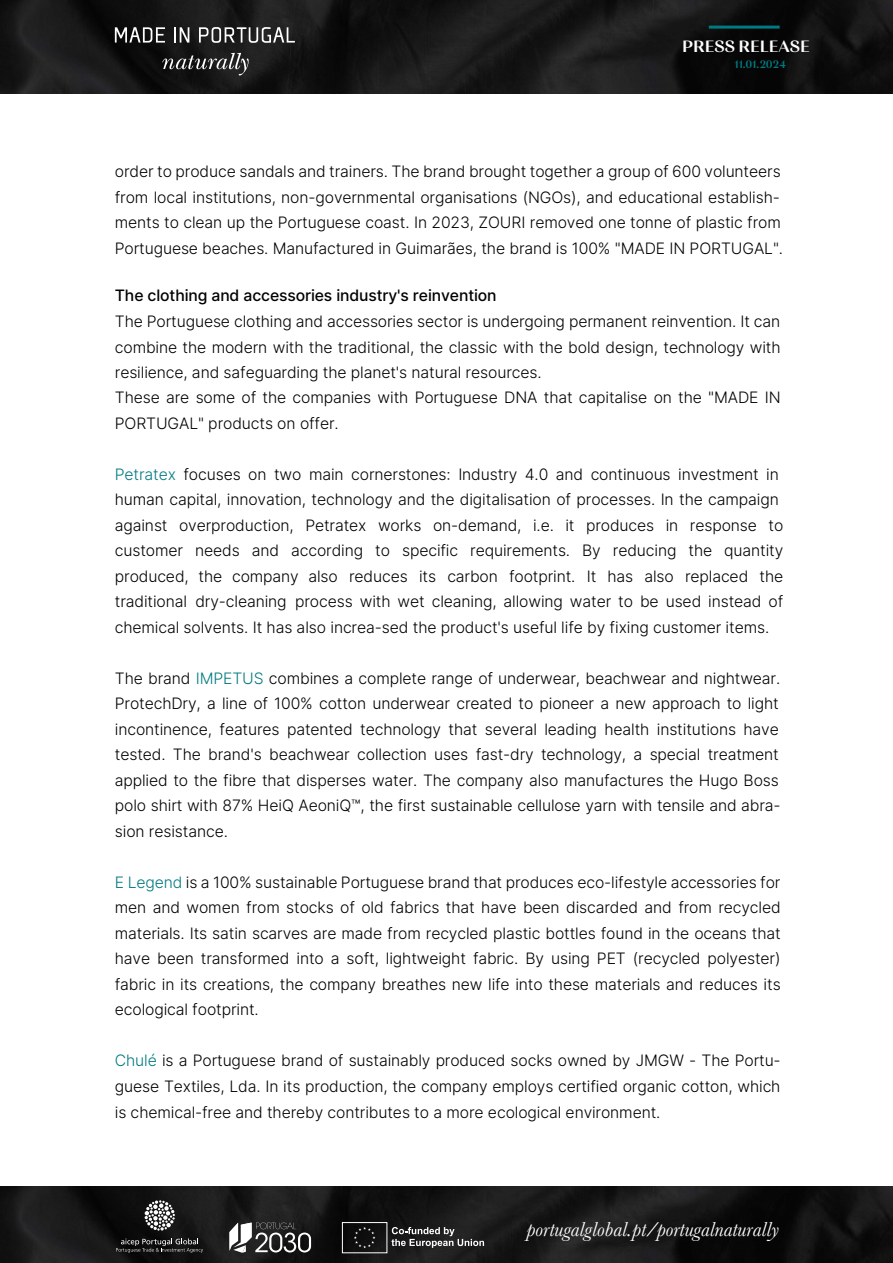
<style>
.page{position:relative;width:893px;height:1263px;background:#fff}
.page>*{position:absolute;margin:0;border:0;box-sizing:border-box;transform-origin:0 0}
.t1{font:italic 21px "Baskerville";color:#fff}
.t2{font:18px "Calma Global Medium";color:#fff}
.t3{font:300 15.75px/25.5px "Inter";letter-spacing:-.01em;color:#000}
.t4{font:500 15.75px "Inter";letter-spacing:-.01em;color:#000}
.t5{font:12px "Calma Global Medium";color:#007a80}
.s1{color:#007a80}
</style>
<div class="page">
<img style="left:0;top:0;width:893px;height:94px">
<svg style="left:115px;top:27px;width:50px;height:16px"></svg>
<svg style="left:174px;top:27px;width:15px;height:16px"></svg>
<svg style="left:199px;top:27px;width:96px;height:16px"></svg>
<svg style="left:162px;top:53px;width:87px;height:22px;background:#404040"></svg>
<hr style="left:709px;top:26px;width:71px;height:3px;background:#007a80">
<img style="left:0;top:1186px;width:893px;height:77px">
<svg style="left:229px;top:1222px;width:82px;height:31px"></svg>
<div style="left:342px;top:1222px;width:45px;height:31px;border:1px solid #fff"></div>
<svg style="left:354px;top:1227px;width:21px;height:21px"></svg>
<svg style="left:391px;top:1227px;width:93px;height:21px;background:#4f4f4f"></svg>
<svg style="left:145px;top:1200px;width:30px;height:30px"></svg>
<svg style="left:116px;top:1238px;width:87px;height:15px"></svg>
<p class="t2" style="left:682px;top:35px;width:129px">PRESS RELEASE</p>
<p class="t5" style="left:734px;top:57px;width:53px">11.01.2024</p>
<p class="t3" style="left:115px;top:159px;width:670px">order to produce sandals and trainers. The brand brought together a group of 600 volunteers from local institutions, non-governmental organisations (NGOs), and educational establish&shy;ments to clean up the Portuguese coast. In 2023, ZOURI removed one tonne of plastic from Portuguese beaches. Manufactured in Guimarães, the brand is 100% "MADE IN PORTUGAL".</p>
<p class="t4" style="left:115px;top:284px;width:383px">The clothing and accessories industry's reinvention</p>
<p class="t3" style="left:115px;top:308px;width:667px">The Portuguese clothing and accessories sector is undergoing permanent reinvention. It can combine the modern with the traditional, the classic with the bold design, technology with resilience, and safeguarding the planet's natural resources.<br>These are some of the companies with Portuguese DNA that capitalise on the "MADE IN PORTUGAL" products on offer.</p>
<p class="t3" style="left:115px;top:461px;width:670px"><span class="s1">Petratex</span> focuses on two main cornerstones: Industry 4.0 and continuous investment in human capital, innovation, technology and the digitalisation of processes. In the campaign against overproduction, Petratex works on-demand, i.e. it produces in response to customer needs and according to specific requirements. By reducing the quantity produced, the company also reduces its carbon footprint. It has also replaced the traditional dry-cleaning process with wet cleaning, allowing water to be used instead of chemical solvents. It has also increa-sed the product's useful life by fixing customer items.</p>
<p class="t3" style="left:115px;top:665px;width:667px;text-align:justify">The brand <span class="s1">IMPETUS</span> combines a complete range of underwear, beachwear and nightwear.<br>ProtechDry, a line of 100% cotton underwear created to pioneer a new approach to light incontinence, features patented technology that several leading health institutions have tested. The brand's beachwear collection uses fast-dry technology, a special treatment applied to the fibre that disperses water. The company also manufactures the Hugo Boss polo shirt with 87% HeiQ AeoniQ™, the first sustainable cellulose yarn with tensile and abra&shy;sion resistance.</p>
<p class="t3" style="left:115px;top:869px;width:667px;text-align:justify"><span class="s1">E Legend</span> is a 100% sustainable Portuguese brand that produces eco-lifestyle accessories for men and women from stocks of old fabrics that have been discarded and from recycled materials. Its satin scarves are made from recycled plastic bottles found in the oceans that have been transformed into a soft, lightweight fabric. By using PET (recycled polyester) fabric in its creations, the company breathes new life into these materials and reduces its ecological footprint.</p>
<p class="t3" style="left:115px;top:1048px;width:667px;text-align:justify"><span class="s1">Chulé</span> is a Portuguese brand of sustainably produced socks owned by JMGW - The Portu&shy;guese Textiles, Lda. In its production, the company employs certified organic cotton, which is chemical-free and thereby contributes to a more ecological environment.</p>
<h1 class="t1" style="left:527px;top:1216px;width:254px">portugalglobal.pt/portugalnaturally</h1>
</div>
